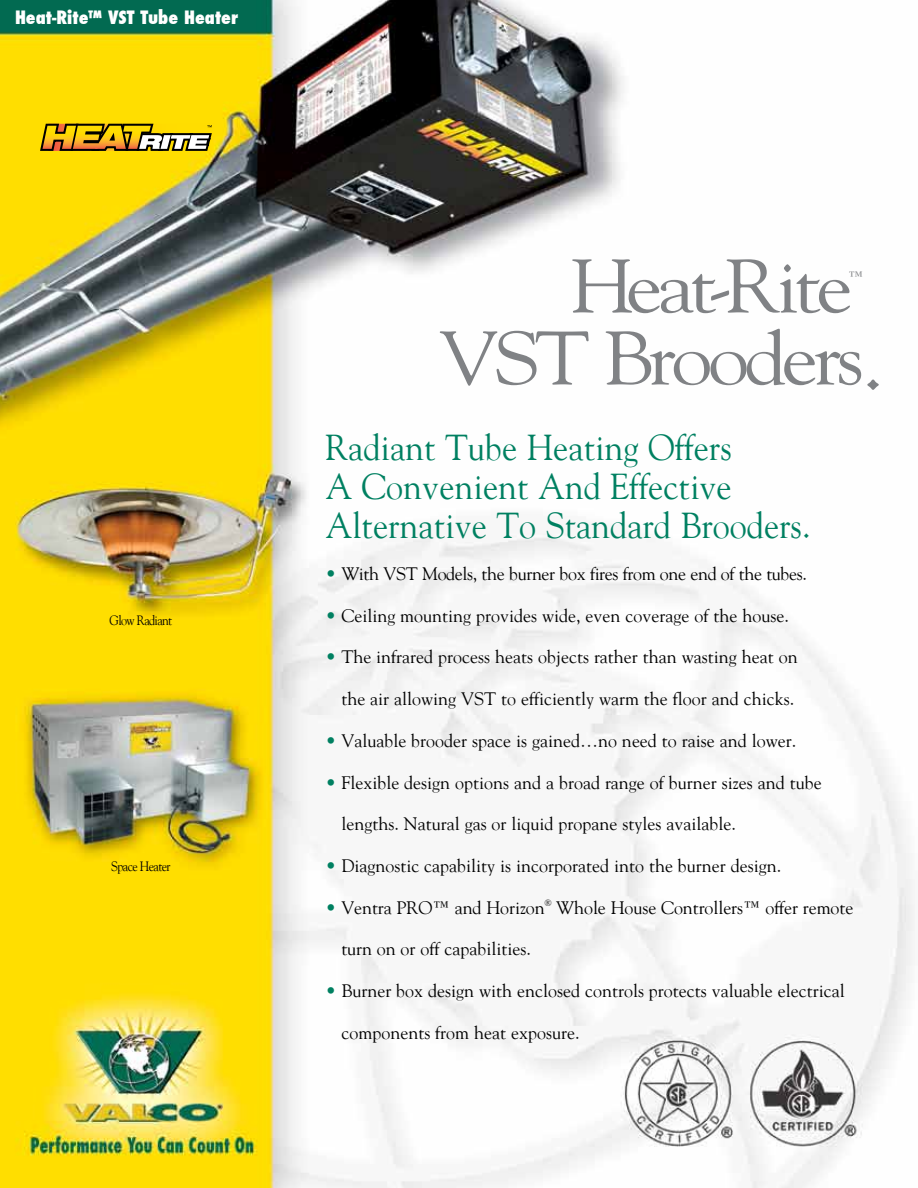
<style>
.page{position:relative;width:918px;height:1188px;background:#fff}
.page>*{position:absolute;margin:0;border:0;box-sizing:border-box;transform-origin:0 0}
.t1{font:75px "Goudy";letter-spacing:-.06em;color:#808285;scale:1.1 1}
.t2{font:36px/39px "Goudy";color:#008061;scale:.95 1}
.t3{font:18px "Goudy";color:#000}
.t4{font:18px "Goudy";letter-spacing:-.02em;color:#000}
.t5{font:800 condensed 18px "Futura";color:#fff}
.t6{font:15px "Goudy";color:#808285;scale:1.1 1}
.t7{font:13.5px "Goudy";letter-spacing:-.05em;color:#000;scale:.9 1}
.s1{font-size:81px}
.s2{color:#008061}
</style>
<div class="page">
<img style="left:0;top:0;width:915px;height:1188px">
<svg style="left:38px;top:122px;width:176px;height:35px;background:#c3a223"></svg>
<p class="t5" style="left:15px;top:5px;width:225px">Heat-Rite™ VST Tube Heater</p>
<p class="t7" style="left:110px;top:612px;width:71px">Glow Radiant</p>
<p class="t7" style="left:111px;top:858px;width:68px">Space Heater</p>
<h1 class="t1" style="left:570px;top:241px;width:259px">Heat-Rite</h1>
<p class="t6" style="left:848px;top:268px;width:16px">™</p>
<h1 class="t1" style="left:439px;top:313px;width:406px">VST Brooders<span class="s1">.</span></h1>
<h2 class="t2" style="left:325px;top:427px;width:512px">Radiant Tube Heating Offers<br>A Convenient And Effective<br>Alternative To Standard Brooders.</h2>
<p class="t4" style="left:325px;top:563px;width:483px"><span class="s2">•</span> With VST Models, the burner box fires from one end of the tubes.</p>
<p class="t3" style="left:325px;top:604px;width:465px"><span class="s2">•</span> Ceiling mounting provides wide, even coverage of the house.</p>
<p class="t3" style="left:325px;top:646px;width:474px"><span class="s2">•</span> The infrared process heats objects rather than wasting heat on</p>
<p class="t3" style="left:341px;top:688px;width:454px">the air allowing VST to efficiently warm the floor and chicks.</p>
<p class="t3" style="left:325px;top:730px;width:472px"><span class="s2">•</span> Valuable brooder space is gained…no need to raise and lower.</p>
<p class="t3" style="left:325px;top:771px;width:498px"><span class="s2">•</span> Flexible design options and a broad range of burner sizes and tube</p>
<p class="t3" style="left:341px;top:813px;width:396px">lengths. Natural gas or liquid propane styles available.</p>
<p class="t3" style="left:325px;top:855px;width:457px"><span class="s2">•</span> Diagnostic capability is incorporated into the burner design.</p>
<p class="t3" style="left:325px;top:896px;width:529px"><span class="s2">•</span> Ventra PRO™ and Horizon<sup>®</sup> Whole House Controllers™ offer remote</p>
<p class="t3" style="left:341px;top:938px;width:191px">turn on or off capabilities.</p>
<p class="t3" style="left:325px;top:980px;width:521px"><span class="s2">•</span> Burner box design with enclosed controls protects valuable electrical</p>
<p class="t3" style="left:341px;top:1021px;width:240px">components from heat exposure.</p>
</div>
